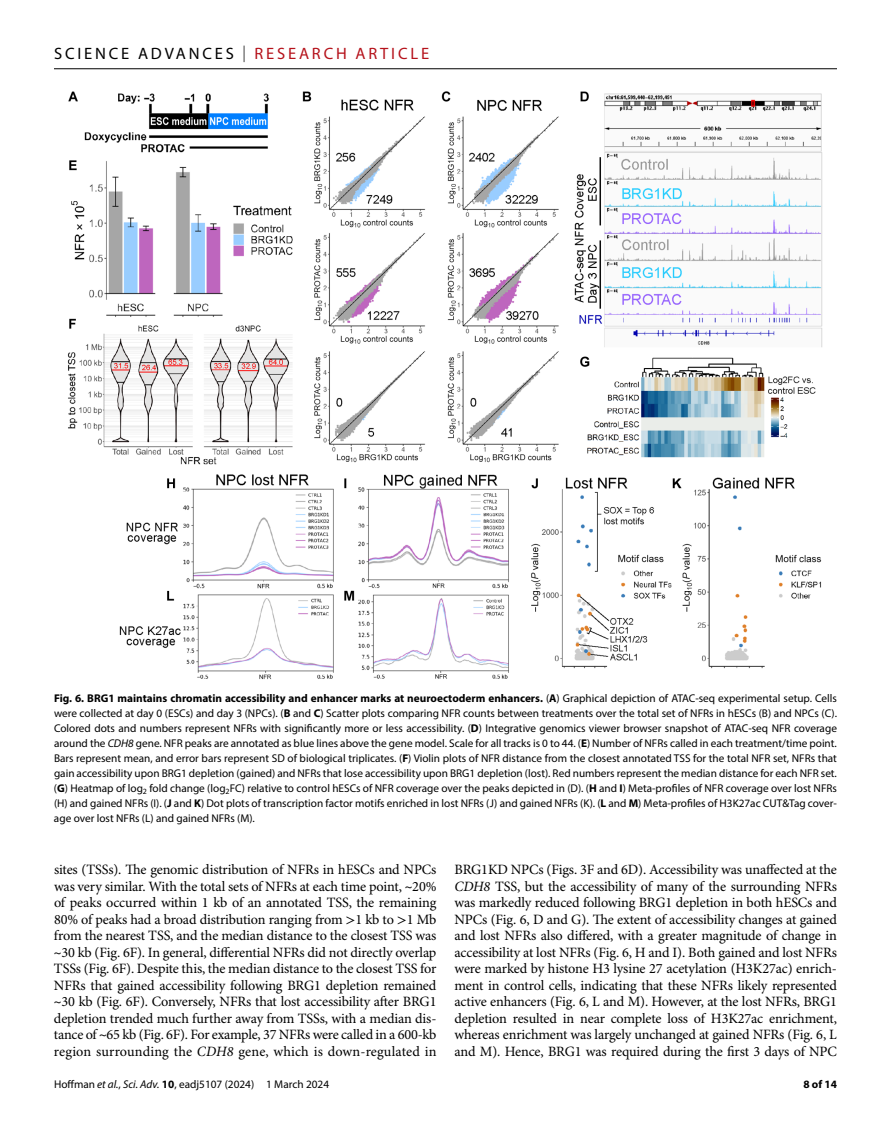
<style>
.page{position:relative;width:891px;height:1134px;background:#fff}
.page>*{position:absolute;margin:0;border:0;box-sizing:border-box;transform-origin:0 0}
.t1{font:16.5px "Myriad Pro";letter-spacing:.17em;color:#000}
.t2{font:14.25px/16.5px "Minion Pro";letter-spacing:-.005em;color:#000;text-align:justify}
.t3{font:11.25px/15px "Myriad Pro";color:#000;text-align:justify}
.t4{font:700 11.25px "Myriad Pro";color:#000}
.s1{font-weight:300}
.s2{color:#b5121b}
.s3{font-weight:700}
.s4{font-style:italic}
.s5{font-family:"STIX"}
</style>
<div class="page">
<hr style="left:54px;top:68px;width:783px;height:1px;background:#000">
<img style="left:68px;top:91px;width:755px;height:588px">
<p class="t1" style="left:54px;top:44px;width:376px">Science Adva nces <span class="s1">|</span> <span class="s2">Resear ch Ar ticle</span></p>
<p class="t3" style="left:54px;top:690px;width:785px"><span class="s3">Fig. 6. BRG1 maintains chromatin accessibility and enhancer marks at neuroectoderm enhancers.</span> (<span class="s3">A</span>) Graphical depiction of ATAC-seq experimental setup. Cells were collected at day 0 (ESCs) and day 3 (NPCs). (<span class="s3">B</span> and <span class="s3">C</span>) Scatter plots comparing NFR counts between treatments over the total set of NFRs in hESCs (B) and NPCs (C).<br>Colored dots and numbers represent NFRs with significantly more or less accessibility. (<span class="s3">D</span>) I ntegrative genomics viewer browser snapshot of ATAC-seq NFR coverage around the <span class="s4">CDH8</span> gene. NFR peaks are annotated as blue lines above the gene model. Scale for all tracks is 0 to 44. (<span class="s3">E</span>) Number of NFRs called in each treatment/time point.<br>Bars represent mean, and error bars represent SD of biological triplicates. (<span class="s3">F</span>) Violin plots of NFR distance from the closest annotated TSS for the total NFR set, NFRs that gain accessibility upon BRG1 depletion (gained) and NFRs that lose accessibility upon BRG1 depletion (lost). Red numbers represent the median distance for each NFR set. (<span class="s3">G</span>) Heatmap of log<sub>2</sub> fold change (log<sub>2</sub>FC) relative to control hESCs of NFR coverage over the peaks depicted in (D). (<span class="s3">H</span> and <span class="s3">I</span>) Meta-profiles of NFR coverage over lost NFRs (H) and gained NFRs (I). (<span class="s3">J</span> and <span class="s3">K</span>) Dot plots of transcription factor motifs enriched in lost NFRs (J) and gained NFRs (K). (<span class="s3">L</span> and <span class="s3">M</span>) Meta-profiles of H3K27ac CUT&amp;Tag cover&shy;age over lost NFRs (L) and gained NFRs (M).</p>
<p class="t2" style="left:54px;top:862px;width:384px">sites (TSSs). The genomic distribution of NFRs in hESCs and NPCs was very similar. With the total sets of NFRs at each time point, <span class="s5">~</span>20% of peaks occurred within 1 kb of an annotated TSS, the remaining 80% of peaks had a broad distribution ranging from <span class="s5">&gt;</span>1 kb to <span class="s5">&gt;</span>1 Mb from the nearest TSS, and the median distance to the closest TSS was <span class="s5">~</span>30 kb (Fig. 6F). In general, differential NFRs did not directly overlap TSSs (Fig. 6F). Despite this, the median distance to the closest TSS for NFRs that gained accessibility following BRG1 depletion remained <span class="s5">~</span>30 kb (Fig. 6F). Conversely, NFRs that lost accessibility after BRG1 depletion trended much further away from TSSs, with a median dis&shy;tance of <span class="s5">~</span>65 kb (Fig. 6F). For example, 37 NFRs were called in a 600-kb region surrounding the <span class="s4">CDH8</span> gene, which is down-regulated in</p>
<p class="t2" style="left:454px;top:862px;width:384px">BRG1KD NPCs (Figs. 3F and 6D). Accessibility was unaffected at the <span class="s4">CDH8</span> TSS, but the accessibility of many of the surrounding NFRs was markedly reduced following BRG1 depletion in both hESCs and NPCs (Fig. 6, D and G). The extent of accessibility changes at gained and lost NFRs also differed, with a greater magnitude of change in accessibility at lost NFRs (Fig. 6, H and I). Both gained and lost NFRs were marked by histone H3 lysine 27 acetylation (H3K27ac) enrich&shy;ment in control cells, indicating that these NFRs likely represented active enhancers (Fig. 6, L and M). However, at the lost NFRs, BRG1 depletion resulted in near complete loss of H3K27ac enrichment, whereas enrichment was largely unchanged at gained NFRs (Fig. 6, L and M). Hence, BRG1 was required during the first 3 days of NPC</p>
<p class="t3" style="left:54px;top:1076px;width:277px">Hoffman <span class="s4">et al.</span>, <span class="s4">Sci. Adv.</span> <span class="s3">10</span>, eadj5107 (2024) 1 March 2024</p>
<p class="t4" style="left:803px;top:1076px;width:35px">8 of 14</p>
</div>
